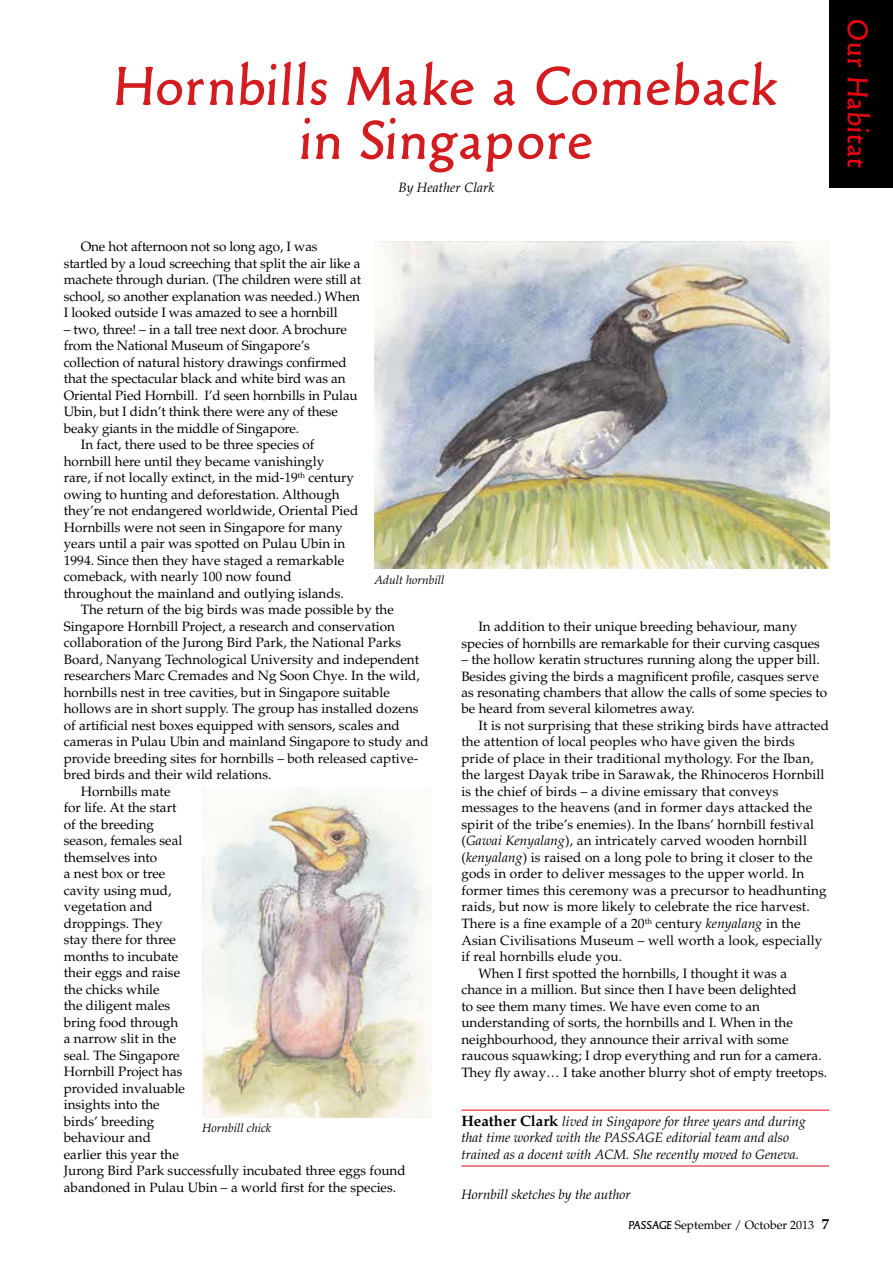
<style>
.page{position:relative;width:893px;height:1263px;background:#fff}
.page>*{position:absolute;margin:0;border:0;box-sizing:border-box;transform-origin:0 0}
.t1{font:57px/54px "Old Typefaces";letter-spacing:.045em;color:#d21c20;text-align:center}
.t2{font:30px "Old Typefaces";letter-spacing:.035em;color:#e30613}
.t3{font:13.5px/16.5px "Palatino LT Std";color:#000}
.t4{font:italic 13.5px/16.5px "Palatino LT Std";color:#000}
.t5{font:12px "Palatino LT Std";color:#000}
.t6{font:italic 12px "Palatino LT Std";color:#000}
.s1{font-style:italic}
.s2{font-weight:700;font-style:normal;font-size:15px}
.s3{font-family:"Old Typefaces"}
.s4{font-weight:700;font-size:15px}
</style>
<div class="page">
<div style="left:829px;top:0;width:64px;height:187px;background:#000"></div>
<hr style="left:461px;top:1110px;width:368px;height:1px;background:#e30613">
<hr style="left:461px;top:1165px;width:368px;height:1px;background:#e30613">
<img style="left:375px;top:242px;width:455px;height:327px">
<img style="left:202px;top:787px;width:230px;height:330px">
<h1 class="t1" style="left:115px;top:60px;width:664px">Hornbills Make a Comeback in Singapore</h1>
<p class="t4" style="left:398px;top:179px;width:98px">By Heather Clark</p>
<h2 class="t2" style="left:874px;top:19px;width:150px;rotate:90deg">Our Habitat</h2>
<p class="t3" style="left:64px;top:239px;width:299px;text-indent:17px">One hot afternoon not so long ago, I was startled by a loud screeching that split the air like a machete through durian. (The children were still at school, so another explanation was needed.) When I looked outside I was amazed to see a hornbill</p>
<p class="t3" style="left:64px;top:321px;width:285px">– two, three! – in a tall tree next door. A brochure</p>
<p class="t3" style="left:64px;top:338px;width:248px">from the National Museum of Singapore’s</p>
<p class="t3" style="left:64px;top:354px;width:285px">collection of natural history drawings confirmed</p>
<p class="t3" style="left:64px;top:371px;width:283px">that the spectacular black and white bird was an</p>
<p class="t3" style="left:64px;top:387px;width:295px">Oriental Pied Hornbill. I’d seen hornbills in Pulau</p>
<p class="t3" style="left:64px;top:404px;width:276px">Ubin, but I didn’t think there were any of these</p>
<p class="t3" style="left:64px;top:420px;width:237px">beaky giants in the middle of Singapore.</p>
<p class="t3" style="left:81px;top:437px;width:235px">In fact, there used to be three species of</p>
<p class="t3" style="left:64px;top:453px;width:262px">hornbill here until they became vanishingly</p>
<p class="t3" style="left:64px;top:470px;width:292px">rare, if not locally extinct, in the mid-19<sup>th</sup> century</p>
<p class="t3" style="left:64px;top:486px;width:277px">owing to hunting and deforestation. Although</p>
<p class="t3" style="left:64px;top:503px;width:296px">they’re not endangered worldwide, Oriental Pied</p>
<p class="t3" style="left:64px;top:519px;width:281px">Hornbills were not seen in Singapore for many</p>
<p class="t3" style="left:64px;top:536px;width:283px">years until a pair was spotted on Pulau Ubin in</p>
<p class="t3" style="left:64px;top:552px;width:282px">1994. Since then they have staged a remarkable</p>
<p class="t3" style="left:64px;top:569px;width:229px">comeback, with nearly 100 now found</p>
<p class="t3" style="left:64px;top:585px;width:282px">throughout the mainland and outlying islands.</p>
<p class="t3" style="left:81px;top:602px;width:315px">The return of the big birds was made possible by the</p>
<p class="t3" style="left:64px;top:618px;width:333px">Singapore Hornbill Project, a research and conservation</p>
<p class="t3" style="left:64px;top:635px;width:339px">collaboration of the Jurong Bird Park, the National Parks</p>
<p class="t3" style="left:64px;top:651px;width:357px">Board, Nanyang Technological University and independent</p>
<p class="t3" style="left:64px;top:668px;width:358px">researchers Marc Cremades and Ng Soon Chye. In the wild,</p>
<p class="t3" style="left:64px;top:684px;width:328px">hornbills nest in tree cavities, but in Singapore suitable</p>
<p class="t3" style="left:64px;top:701px;width:356px">hollows are in short supply. The group has installed dozens</p>
<p class="t3" style="left:64px;top:717px;width:337px">of artificial nest boxes equipped with sensors, scales and</p>
<p class="t3" style="left:64px;top:734px;width:366px">cameras in Pulau Ubin and mainland Singapore to study and</p>
<p class="t3" style="left:64px;top:750px;width:356px">provide breeding sites for hornbills – both released captive-</p>
<p class="t3" style="left:64px;top:767px;width:209px">bred birds and their wild relations.</p>
<p class="t3" style="left:81px;top:783px;width:91px">Hornbills mate</p>
<p class="t3" style="left:64px;top:800px;width:114px">for life. At the start</p>
<p class="t3" style="left:64px;top:816px;width:92px">of the breeding</p>
<p class="t3" style="left:64px;top:833px;width:120px">season, females seal</p>
<p class="t3" style="left:64px;top:849px;width:95px">themselves into</p>
<p class="t3" style="left:64px;top:866px;width:103px">a nest box or tree</p>
<p class="t3" style="left:64px;top:882px;width:109px">cavity using mud,</p>
<p class="t3" style="left:64px;top:899px;width:91px">vegetation and</p>
<p class="t3" style="left:64px;top:915px;width:100px">droppings. They</p>
<p class="t3" style="left:64px;top:932px;width:114px">stay there for three</p>
<p class="t3" style="left:64px;top:948px;width:116px">months to incubate</p>
<p class="t3" style="left:64px;top:965px;width:118px">their eggs and raise</p>
<p class="t3" style="left:64px;top:981px;width:97px">the chicks while</p>
<p class="t3" style="left:64px;top:998px;width:108px">the diligent males</p>
<p class="t3" style="left:64px;top:1014px;width:116px">bring food through</p>
<p class="t3" style="left:64px;top:1031px;width:114px">a narrow slit in the</p>
<p class="t3" style="left:64px;top:1047px;width:117px">seal. The Singapore</p>
<p class="t3" style="left:64px;top:1064px;width:120px">Hornbill Project has</p>
<p class="t3" style="left:64px;top:1080px;width:123px">provided invaluable</p>
<p class="t3" style="left:64px;top:1097px;width:97px">insights into the</p>
<p class="t3" style="left:64px;top:1113px;width:92px">birds’ breeding</p>
<p class="t3" style="left:64px;top:1130px;width:89px">behaviour and</p>
<p class="t3" style="left:64px;top:1146px;width:117px">earlier this year the</p>
<p class="t3" style="left:64px;top:1163px;width:343px">Jurong Bird Park successfully incubated three eggs found</p>
<p class="t3" style="left:64px;top:1179px;width:334px">abandoned in Pulau Ubin – a world first for the species.</p>
<p class="t6" style="left:375px;top:573px;width:71px">Adult hornbill</p>
<p class="t6" style="left:202px;top:1121px;width:70px">Hornbill chick</p>
<p class="t3" style="left:461px;top:618px;width:360px;text-align:center">In addition to their unique breeding behaviour, many species of hornbills are remarkable for their curving casques</p>
<p class="t3" style="left:461px;top:651px;width:367px">– the hollow keratin structures running along the upper bill.<br>Besides giving the birds a magnificent profile, casques serve as resonating chambers that allow the calls of some species to be heard from several kilometres away.</p>
<p class="t3" style="left:478px;top:717px;width:352px">It is not surprising that these striking birds have attracted</p>
<p class="t3" style="left:461px;top:734px;width:335px">the attention of local peoples who have given the birds</p>
<p class="t3" style="left:461px;top:750px;width:354px">pride of place in their traditional mythology. For the Iban,</p>
<p class="t3" style="left:461px;top:767px;width:365px">the largest Dayak tribe in Sarawak, the Rhinoceros Hornbill</p>
<p class="t3" style="left:461px;top:783px;width:319px">is the chief of birds – a divine emissary that conveys</p>
<p class="t3" style="left:461px;top:800px;width:352px">messages to the heavens (and in former days attacked the</p>
<p class="t3" style="left:461px;top:816px;width:354px">spirit of the tribe’s enemies). In the Ibans’ hornbill festival</p>
<p class="t3" style="left:461px;top:833px;width:347px">(<span class="s1">Gawai Kenyalang</span>), an intricately carved wooden hornbill</p>
<p class="t3" style="left:461px;top:849px;width:353px">(<span class="s1">kenyalang</span>) is raised on a long pole to bring it closer to the</p>
<p class="t3" style="left:461px;top:866px;width:344px">gods in order to deliver messages to the upper world. In</p>
<p class="t3" style="left:461px;top:882px;width:367px">former times this ceremony was a precursor to headhunting</p>
<p class="t3" style="left:461px;top:899px;width:350px">raids, but now is more likely to celebrate the rice harvest.</p>
<p class="t3" style="left:461px;top:915px;width:341px">There is a fine example of a 20<sup>th</sup> century <span class="s1">kenyalang</span> in the</p>
<p class="t3" style="left:461px;top:932px;width:362px">Asian Civilisations Museum – well worth a look, especially</p>
<p class="t3" style="left:461px;top:948px;width:162px">if real hornbills elude you.</p>
<p class="t3" style="left:478px;top:965px;width:310px">When I first spotted the hornbills, I thought it was a</p>
<p class="t3" style="left:461px;top:981px;width:337px">chance in a million. But since then I have been delighted</p>
<p class="t3" style="left:461px;top:998px;width:300px">to see them many times. We have even come to an</p>
<p class="t3" style="left:461px;top:1014px;width:333px">understanding of sorts, the hornbills and I. When in the</p>
<p class="t3" style="left:461px;top:1031px;width:329px">neighbourhood, they announce their arrival with some</p>
<p class="t3" style="left:461px;top:1047px;width:362px">raucous squawking; I drop everything and run for a camera.</p>
<p class="t3" style="left:461px;top:1064px;width:367px">They fly away… I take another blurry shot of empty treetops.</p>
<p class="t4" style="left:461px;top:1113px;width:346px"><span class="s2">Heather Clark</span> lived in Singapore for three years and during that time worked with the PASSAGE editorial team and also trained as a docent with ACM. She recently moved to Geneva.</p>
<p class="t4" style="left:461px;top:1186px;width:171px">Hornbill sketches by the author</p>
<p class="t5" style="left:629px;top:1218px;width:202px"><span class="s3">PASSAGE</span> September / October 2013 <span class="s4">7</span></p>
</div>
